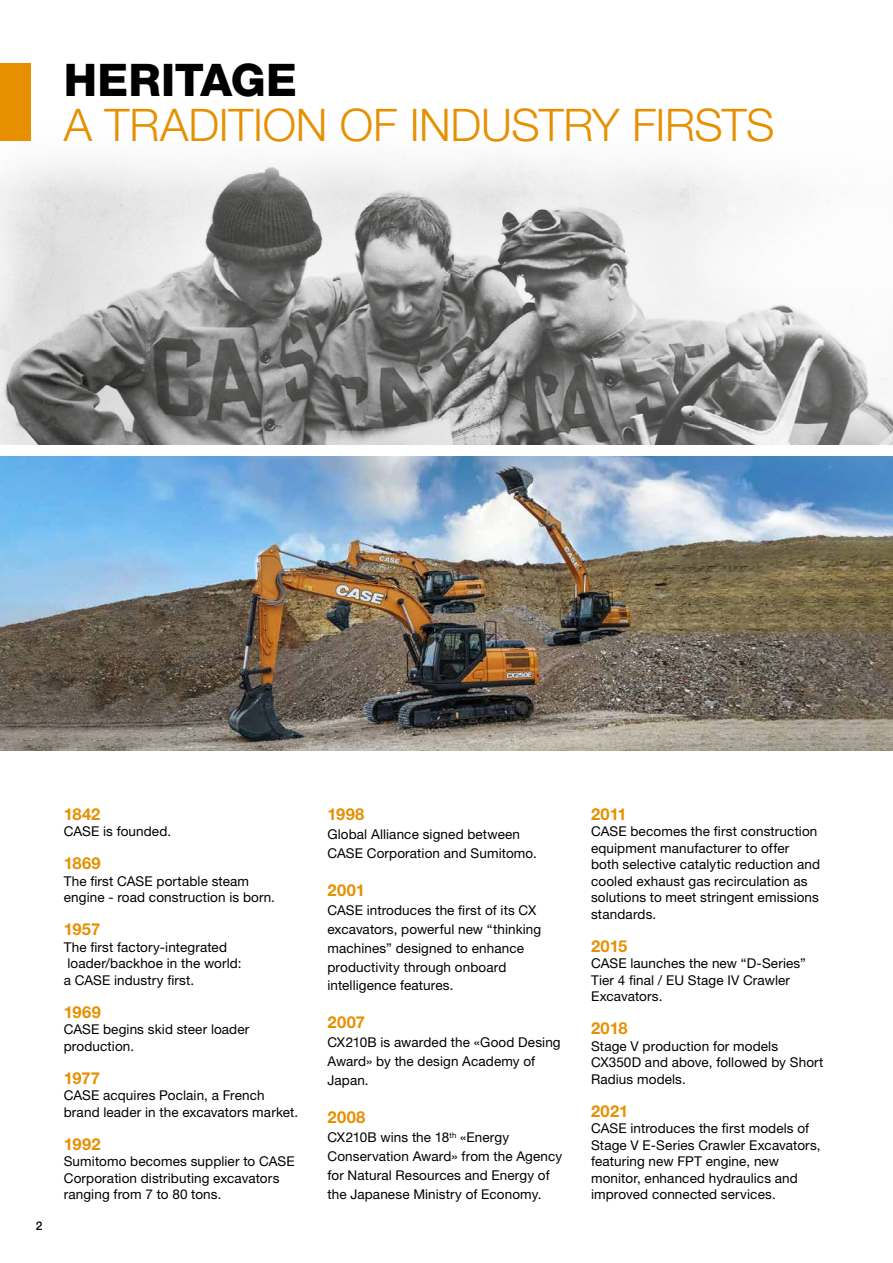
<style>
.page{position:relative;width:893px;height:1263px;background:#fff}
.page>*{position:absolute;margin:0;border:0;box-sizing:border-box;transform-origin:0 0}
.t1{font:300 45px "Helvetica Neue LT Pro";letter-spacing:-.01em;color:#e69000}
.t2{font:800 45px "Helvetica Neue LT Pro";letter-spacing:.005em;color:#000}
.t3{font:700 16.5px "Helvetica Neue LT Pro";letter-spacing:.015em;color:#e69000}
.t4{font:13.5px/16.5px "Helvetica Neue LT Pro";letter-spacing:.01em;color:#000}
.t5{font:500 12px "Helvetica Neue LT Pro";color:#000}
</style>
<div class="page">
<img style="left:0;top:194px;width:893px;height:251px">
<div style="left:0;top:64px;width:31px;height:77px;background:#e69000"></div>
<img style="left:0;top:456px;width:893px;height:295px">
<h1 class="t2" style="left:64px;top:53px;width:235px">HERITAGE</h1>
<h1 class="t1" style="left:64px;top:97px;width:712px">A TRADITION OF INDUSTRY FIRSTS</h1>
<p class="t5" style="left:36px;top:1218px;width:8px">2</p>
<p class="t3" style="left:64px;top:803px;width:38px">1842</p>
<p class="t4" style="left:64px;top:823px;width:109px">CASE is founded.</p>
<p class="t3" style="left:64px;top:853px;width:39px">1869</p>
<p class="t4" style="left:64px;top:872px;width:213px">The first CASE portable steam engine - road construction is born.</p>
<p class="t3" style="left:64px;top:919px;width:38px">1957</p>
<p class="t4" style="left:64px;top:938px;width:179px">The first factory-integrated loader/backhoe in the world: a CASE industry first.</p>
<p class="t3" style="left:64px;top:1001px;width:39px">1969</p>
<p class="t4" style="left:64px;top:1021px;width:187px">CASE begins skid steer loader production.</p>
<p class="t3" style="left:64px;top:1067px;width:38px">1977</p>
<p class="t4" style="left:64px;top:1087px;width:236px">CASE acquires Poclain, a French brand leader in the excavators market.</p>
<p class="t3" style="left:64px;top:1133px;width:38px">1992</p>
<p class="t4" style="left:64px;top:1153px;width:232px">Sumitomo becomes supplier to CASE<br>Corporation distributing excavators ranging from 7 to 80 tons.</p>
<p class="t3" style="left:327px;top:803px;width:39px">1998</p>
<p class="t4" style="left:327px;top:824px;width:211px;line-height:19px">Global Alliance signed between<br>CASE Corporation and Sumitomo.</p>
<p class="t3" style="left:327px;top:879px;width:39px">2001</p>
<p class="t4" style="left:327px;top:900px;width:215px;line-height:19px">CASE introduces the first of its CX excavators, powerful new “thinking machines” designed to enhance productivity through onboard intelligence features.</p>
<p class="t3" style="left:327px;top:1012px;width:39px">2007</p>
<p class="t4" style="left:327px;top:1033px;width:235px;line-height:19px">CX210B is awarded the «Good Desing<br>Award» by the design Academy of<br>Japan.</p>
<p class="t3" style="left:327px;top:1107px;width:40px">2008</p>
<p class="t4" style="left:327px;top:1128px;width:236px;line-height:19px">CX210B wins the 18<sup>th</sup> «Energy Conservation Award» from the Agency for Natural Resources and Energy of the Japanese Ministry of Economy.</p>
<p class="t3" style="left:591px;top:803px;width:37px">2011</p>
<p class="t4" style="left:591px;top:823px;width:231px">CASE becomes the first construction equipment manufacturer to offer both selective catalytic reduction and cooled exhaust gas recirculation as solutions to meet stringent emissions standards.</p>
<p class="t3" style="left:591px;top:935px;width:38px">2015</p>
<p class="t4" style="left:591px;top:955px;width:216px">CASE launches the new “D-Series”<br>Tier 4 final / EU Stage IV Crawler<br>Excavators.</p>
<p class="t3" style="left:591px;top:1018px;width:38px">2018</p>
<p class="t4" style="left:591px;top:1037px;width:234px">Stage V production for models<br>CX350D and above, followed by Short<br>Radius models.</p>
<p class="t3" style="left:591px;top:1100px;width:39px">2021</p>
<p class="t4" style="left:591px;top:1120px;width:231px">CASE introduces the first models of Stage V E-Series Crawler Excavators, featuring new FPT engine, new monitor, enhanced hydraulics and improved connected services.</p>
</div>
